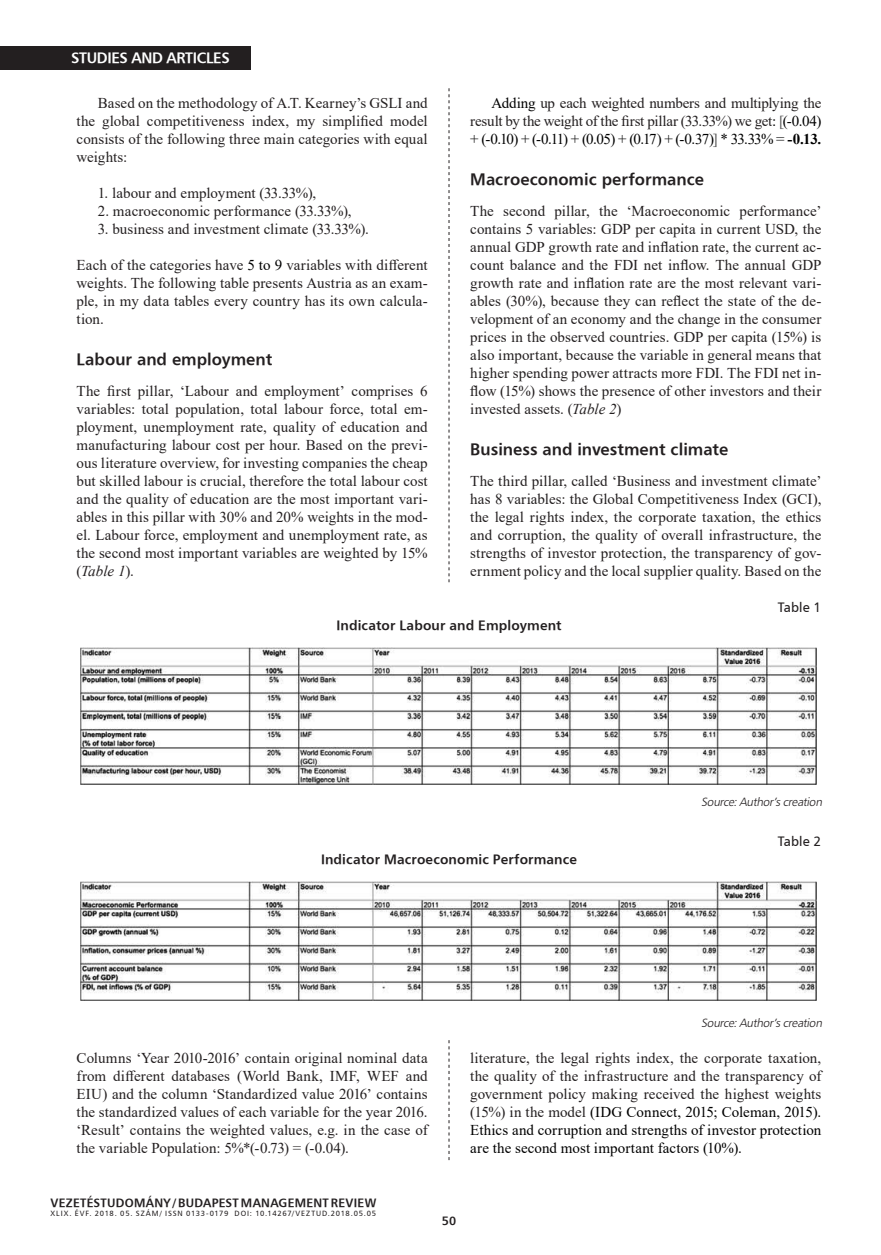
<style>
.page{position:relative;width:881px;height:1255px;background:#fff}
.page>*{position:absolute;margin:0;border:0;box-sizing:border-box;transform-origin:0 0}
.Kiemelés_I{font:16.5px "H Humanist 777 BT Bold";color:#231f20}
.kenyérszöveg_tompa{font:15px/18px "Times New Roman";letter-spacing:.005em;color:#231f20;text-align:justify}
.kenyérszöveg_opcioná{font:15px/18px "Times New Roman";color:#231f20;text-align:justify}
.t1{font:15px "H Humanist 777 BT Bold";letter-spacing:-.025em;color:#fff}
.Táblázat_cím{font:13.5px "H Humanist 777 BT Bold";letter-spacing:.01em;color:#231f20}
.Táblázat_cím-2{font:13.5px "H Humanist 777 BT";letter-spacing:.005em;color:#231f20}
.Lábjegyzet{font:italic 12px "Humanist 777 Lt PFL";color:#231f20}
.t2{font:12px "H Humanist 777 BT Bold";letter-spacing:.02em;color:#231f20}
.t3{font:7.5px "H Humanist 777 BT";letter-spacing:.11em;color:#231f20}
.s1{color:#000}
.s2{font-style:italic}
.s3{color:#545454}
.s4{font-weight:700;color:#000}
</style>
<div class="page">
<div style="left:0;top:46px;width:251px;height:23px;background:#231f20"></div>
<svg style="left:448px;top:1040px;width:1px;height:120px"></svg>
<svg style="left:448px;top:88px;width:1px;height:494px"></svg>
<img style="left:80px;top:647px;width:736px;height:137px">
<img style="left:80px;top:881px;width:736px;height:119px">
<p class="t1" style="left:71px;top:49px;width:160px">STUDIES AND ARTICLES</p>
<p class="kenyérszöveg_opcioná" style="left:77px;top:94px;width:352px;text-indent:21px">Based on the methodology of A.T. Kearney’s GSLI and the global competitiveness index, my simplified model consists of the following three main categories with equal weights:</p>
<p class="kenyérszöveg_opcioná" style="left:98px;top:184px;width:220px">1. labour and employment (33.33%),</p>
<p class="kenyérszöveg_opcioná" style="left:98px;top:202px;width:255px">2. macroeconomic performance (33.33%),</p>
<p class="kenyérszöveg_opcioná" style="left:98px;top:220px;width:272px">3. business and investment climate (33.33%).</p>
<p class="kenyérszöveg_tompa" style="left:77px;top:256px;width:352px">Each of the categories have <span class="s1">5 to 9</span> variables with different weights. The following table presents Austria as an exam&shy;ple, in my data tables every country has its own calcula&shy;tion.</p>
<p class="Kiemelés_I" style="left:77px;top:348px;width:197px">Labour and employment</p>
<p class="kenyérszöveg_tompa" style="left:77px;top:382px;width:352px">The first pillar, ‘Labour and employment’ comprises 6 variables: total population, total labour force, total em&shy;ployment, unemployment rate, quality of education and manufacturing labour cost per hour. Based on the previ&shy;ous literature overview, for investing companies the cheap but skilled labour is crucial, therefore the total labour cost and the quality of education are the most important vari&shy;ables in this pillar with 30% and 20% weights in the mod&shy;el. Labour force, employment and unemployment rate, as the second most important variables are weighted by 15% (<span class="s2">Table 1</span>).</p>
<p class="kenyérszöveg_opcioná" style="left:470px;top:94px;width:352px;text-indent:21px"><span class="s1">Adding</span> up each weighted numbers and multiplying the result by the weight of the first pillar (33.33%) we get<span class="s1">:</span> <span class="s3">[</span><span class="s1">(-0.04) + (-0.10) + (-0.11) + (0.05) + (0.17) + (-0.37)</span><span class="s3">]</span> <span class="s1">* 33.33% =</span> <span class="s4">-0.13.</span></p>
<p class="Kiemelés_I" style="left:470px;top:168px;width:235px">Macroeconomic performance</p>
<p class="kenyérszöveg_tompa" style="left:470px;top:202px;width:352px">The second pillar, the ‘Macroeconomic performance’ contains 5 variables: GDP per capita in current USD, the annual GDP growth rate and inflation rate, the current ac&shy;count balance and the FDI net inflow. The annual GDP growth rate and inflation rate are the most relevant vari&shy;ables (30%), because they can reflect the state of the de&shy;velopment of an economy and the change in the consumer prices in the observed countries. GDP per capita (15%) is also important, because the variable in general means that higher spending power attracts more FDI. The FDI net in&shy;flow (15%) shows the presence of other investors and their invested assets. (<span class="s2">Table 2</span>)</p>
<p class="Kiemelés_I" style="left:470px;top:438px;width:259px">Business and investment climate</p>
<p class="kenyérszöveg_tompa" style="left:470px;top:472px;width:352px">The third pillar, called ‘Business and investment climate’ has 8 variables: the Global Competitiveness Index (GCI), the legal rights index, the corporate taxation, the ethics and corruption, the quality of overall infrastructure, the strengths of investor protection, the transparency of gov&shy;ernment policy and the local supplier quality. Based on the</p>
<p class="Táblázat_cím-2" style="left:777px;top:599px;width:45px">Table 1</p>
<p class="Táblázat_cím" style="left:336px;top:617px;width:227px">Indicator Labour and Employment</p>
<p class="Táblázat_cím" style="left:321px;top:851px;width:257px">Indicator Macroeconomic Performance</p>
<p class="Lábjegyzet" style="left:701px;top:794px;width:124px">Source:Author’screation</p>
<p class="Táblázat_cím-2" style="left:777px;top:833px;width:45px">Table 2</p>
<p class="Lábjegyzet" style="left:701px;top:1014px;width:124px">Source:Author’screation</p>
<p class="kenyérszöveg_tompa" style="left:77px;top:1048px;width:352px">Columns ‘Year 2010-2016’ contain original nominal data from different databases (World Bank, IMF, WEF and EIU) and the column ‘Standardized value 2016’ contains the standardized values of each variable for the year 2016. ‘Result’ contains the weighted values, e.g. in the case of the variable Population: 5%*(-0.73) = (-0.04).</p>
<p class="kenyérszöveg_tompa" style="left:470px;top:1048px;width:352px">literature, the legal rights index, the corporate taxation, the quality of the infrastructure and the transparency of government policy making received the highest weights (15%) in the model <span class="s1">(IDG Connect, 2015; Coleman, 2015).<br>Ethics and corruption and strengths of investor protection are the second most important factors (10%).</span></p>
<p class="t2" style="left:51px;top:1194px;width:327px">VEZETÉSTUDOMÁNY / BUDAPEST MANAGEMENT REVIEW</p>
<p class="t3" style="left:51px;top:1208px;width:327px">XLIX. ÉVF. 2018. 05. SZÁM/ ISSN 0133-0179 DOI: 10.14267/VEZTUD.2018.05.05</p>
<p class="t2" style="left:441px;top:1212px;width:16px">50</p>
</div>
